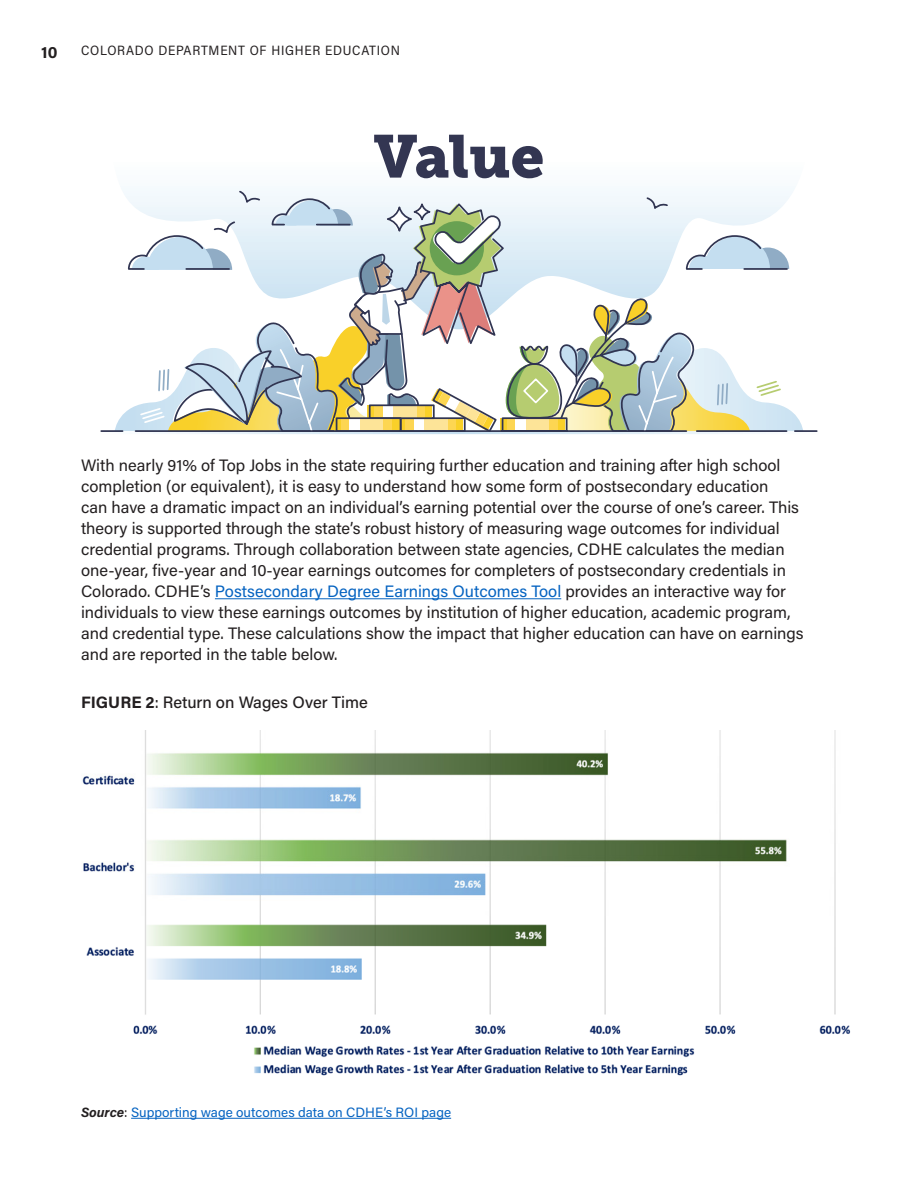
<style>
.page{position:relative;width:918px;height:1188px;background:#fff}
.page>*{position:absolute;margin:0;border:0;box-sizing:border-box;transform-origin:0 0}
.t1{font:60px "Museo Slab 900";letter-spacing:-.005em;color:#333652}
.Body_Copy{font:16.5px/21px "Acumin Pro";color:#231f20}
.Body_Copy-2{font:500 16.5px "Acumin Pro";color:#231f20}
.t2{font:700 16.5px "Acumin Pro";color:#231f20}
.Body_Copy-3{font:13.5px "Acumin Pro";color:#0563c1}
.t3{font:13.5px "Acumin Pro Semi Cond";letter-spacing:.055em;color:#231f20}
.s1{color:#0563c1}
.s2{font-weight:700}
.s3{font-size:15.75px}
.s4{font-weight:700;font-style:italic;color:#231f20}
.s5{color:#231f20}
</style>
<div class="page">
<svg style="left:159px;top:433px;width:601px;height:1px"></svg>
<svg style="left:121px;top:188px;width:674px;height:6px"></svg>
<div style="left:212px;top:189px;width:577px;height:5px;background:#f4f9fd"></div>
<svg style="left:100px;top:194px;width:718px;height:239px"></svg>
<hr style="left:215px;top:598px;width:346px;height:1px;background:#0563c1">
<img style="left:82px;top:730px;width:754px;height:100px">
<img style="left:83px;top:830px;width:753px;height:86px">
<img style="left:86px;top:916px;width:765px;height:160px">
<hr style="left:131px;top:1118px;width:320px;height:1px;background:#0563c1">
<p class="t2" style="left:41px;top:40px;width:18px">10</p>
<p class="t3" style="left:81px;top:41px;width:320px">COLORADO DEPARTMENT OF HIGHER EDUCATION</p>
<p class="t1" style="left:374px;top:122px;width:172px">Value</p>
<p class="Body_Copy" style="left:81px;top:454px;width:724px">With nearly 91% of Top Jobs in the state requiring further education and training after high school completion (or equivalent), it is easy to understand how some form of postsecondary education<br>can have a dramatic impact on an individual’s earning potential over the course of one’s career. This theory is supported through the state’s robust history of measuring wage outcomes for individual credential programs. Through collaboration between state agencies, CDHE calculates the median one-year, five-year and 10-year earnings outcomes for completers of postsecondary credentials in Colorado. CDHE’s <span class="s1">Postsecondary Degree Earnings Outcomes Tool</span> provides an interactive way for individuals to view these earnings outcomes by institution of higher education, academic program, and credential type. These calculations show the impact that higher education can have on earnings and are reported in the table below.</p>
<p class="Body_Copy-2" style="left:81px;top:691px;width:289px"><span class="s2">FIGURE 2</span><span class="s3">:</span> Return on Wages Over Time</p>
<p class="Body_Copy-3" style="left:81px;top:1103px;width:372px"><span class="s4">Source</span><span class="s5">:</span> Supporting wage outcomes data on CDHE’s ROI page</p>
</div>
